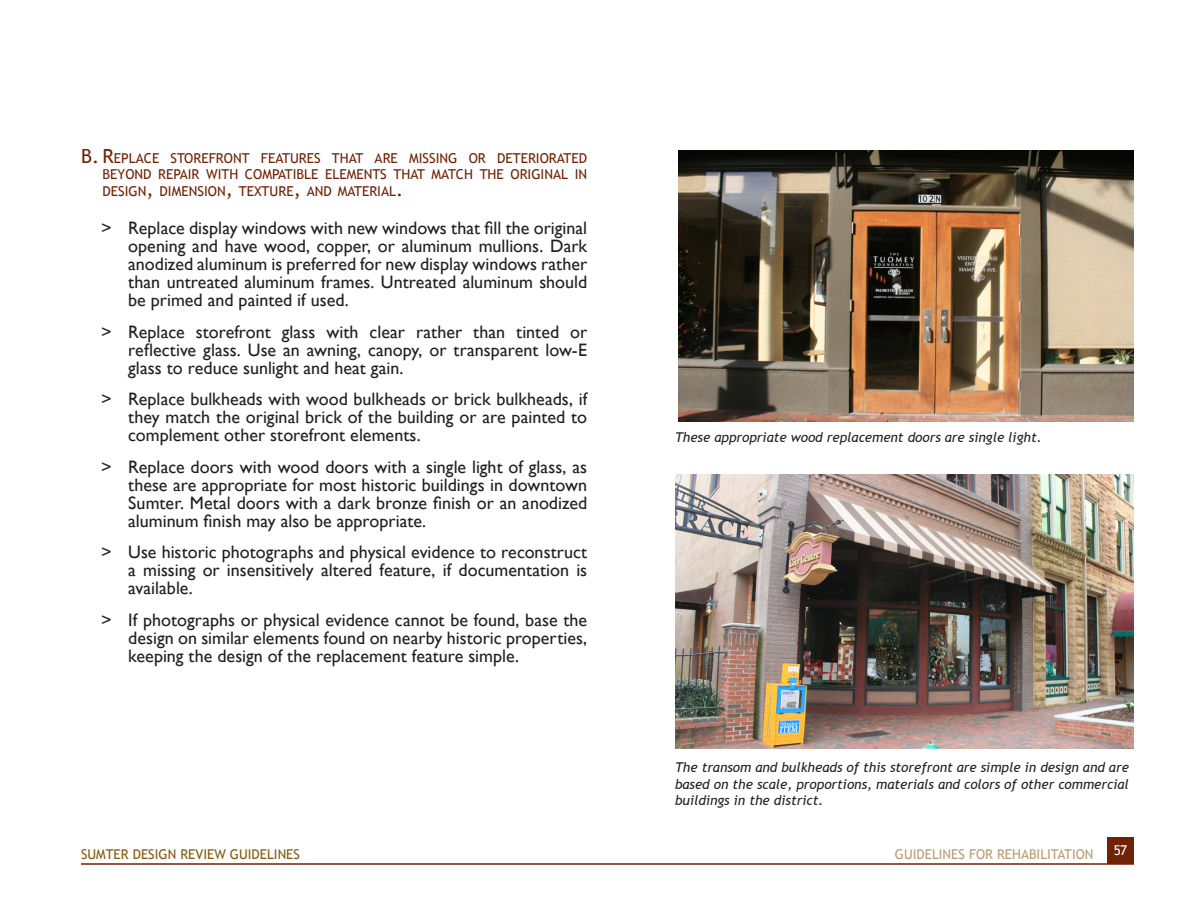
<style>
.page{position:relative;width:1188px;height:918px;background:#fff}
.page>*{position:absolute;margin:0;border:0;box-sizing:border-box;transform-origin:0 0}
.t1{font:18px/18px "Gill Sans";color:#231f20;text-align:justify}
.t2{font:13.65px/16.5px "Trebuchet MS";color:#6f2205;text-align:justify}
.CAPTION_TEXT{font:italic 13.5px/16.5px "Trebuchet MS";color:#231f20;text-align:justify}
.t3{font:13.5px "Trebuchet MS";color:#855911}
.t4{font:13.5px "Trebuchet MS";color:#ba9c71}
.t5{font:13.5px "Trebuchet MS";color:#fff}
.s1{font-size:19.5px}
</style>
<div class="page">
<div style="left:1107px;top:837px;width:27px;height:27px;background:#6f2205"></div>
<hr style="left:81px;top:863px;width:1053px;height:2px;background:#6f2205">
<img style="left:678px;top:150px;width:456px;height:272px">
<img style="left:676px;top:475px;width:458px;height:274px">
<p class="t2" style="left:103px;top:150px;width:486px;text-indent:-22px"><span class="s1">B. R</span>EPLACE STOREFRONT FEATURES THAT ARE MISSING OR DETERIORATED BEYOND REPAIR WITH COMPATIBLE ELEMENTS THAT MATCH THE ORIGINAL IN DESIGN<span class="s1">,</span> DIMENSION<span class="s1">,</span> TEXTURE<span class="s1">,</span> AND MATERIAL<span class="s1">.</span></p>
<p class="t1" style="left:128px;top:219px;width:461px;text-indent:-27px">&gt; Replace display windows with new windows that fill the original opening and have wood, copper, or aluminum mullions. Dark anodized aluminum is preferred for new display windows rather than untreated aluminum frames. Untreated aluminum should be primed and painted if used.</p>
<p class="t1" style="left:128px;top:323px;width:461px;text-indent:-27px">&gt; Replace storefront glass with clear rather than tinted or reflective glass. Use an awning, canopy, or transparent low-E glass to reduce sunlight and heat gain.</p>
<p class="t1" style="left:128px;top:390px;width:461px;text-indent:-27px">&gt; Replace bulkheads with wood bulkheads or brick bulkheads, if they match the original brick of the building or are painted to complement other storefront elements.</p>
<p class="t1" style="left:128px;top:458px;width:461px;text-indent:-27px">&gt; Replace doors with wood doors with a single light of glass, as these are appropriate for most historic buildings in downtown Sumter. Metal doors with a dark bronze finish or an anodized aluminum finish may also be appropriate.</p>
<p class="t1" style="left:128px;top:543px;width:461px;text-indent:-27px">&gt; Use historic photographs and physical evidence to reconstruct a missing or insensitively altered feature, if documentation is available.</p>
<p class="t1" style="left:128px;top:611px;width:461px;text-indent:-27px">&gt; If photographs or physical evidence cannot be found, base the design on similar elements found on nearby historic properties, keeping the design of the replacement feature simple.</p>
<p class="CAPTION_TEXT" style="left:675px;top:430px;width:368px">These appropriate wood replacement doors are single light.</p>
<p class="CAPTION_TEXT" style="left:675px;top:760px;width:455px">The transom and bulkheads of this storefront are simple in design and are based on the scale, proportions, materials and colors of other commercial buildings in the district.</p>
<p class="t3" style="left:81px;top:846px;width:221px">SUMTER DESIGN REVIEW GUIDELINES</p>
<p class="t4" style="left:895px;top:846px;width:200px">GUIDELINES FOR REHABILITATION</p>
<p class="t5" style="left:1114px;top:843px;width:15px">57</p>
</div>
